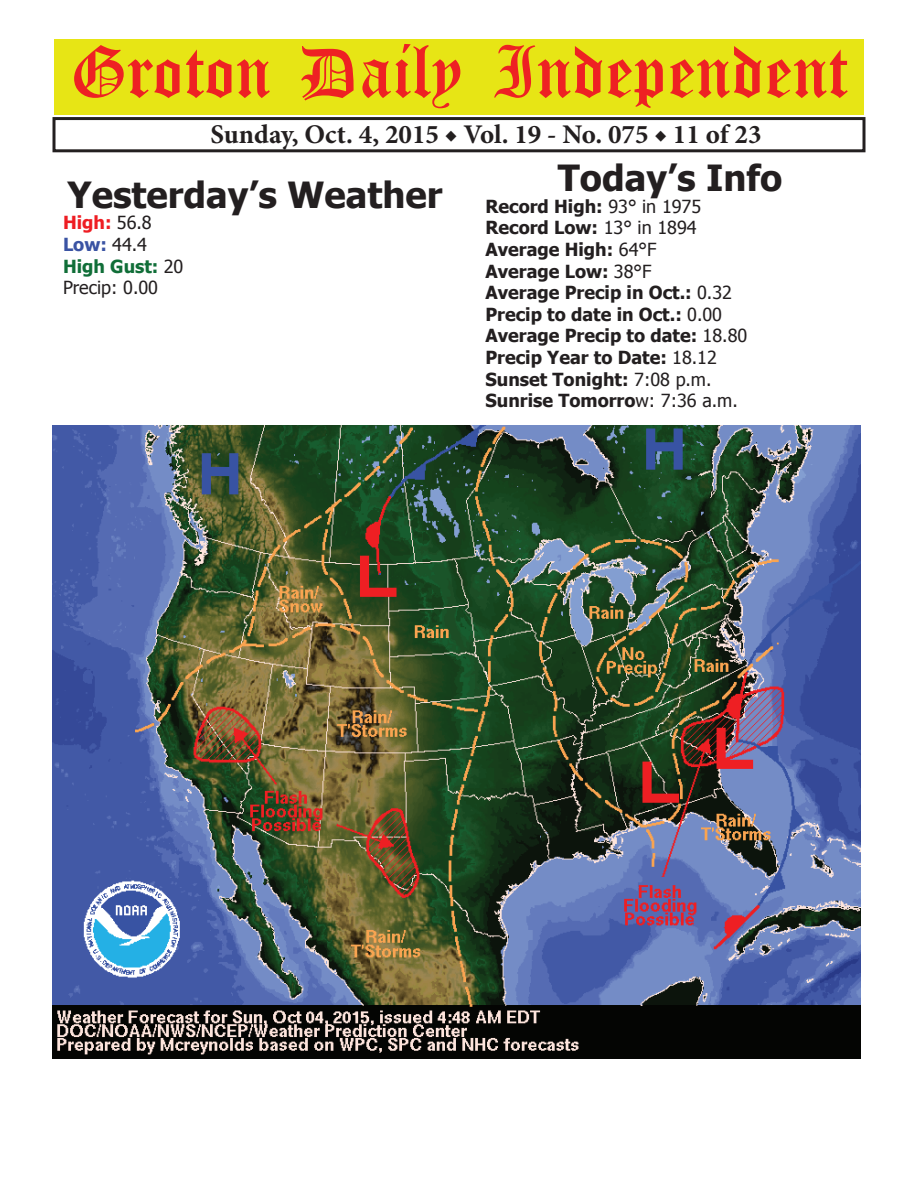
<style>
.page{position:relative;width:918px;height:1188px;background:#fff}
.page>*{position:absolute;margin:0;border:0;box-sizing:border-box;transform-origin:0 0}
.t1{font:54px "Old English Five";color:#ee2123}
.t2{font:700 36px "Tahoma";color:#231f20}
.t3{font:700 27px "Minion Pro";color:#231f20}
.t4{font:700 18px/21.6px "Tahoma";color:#231f20}
.t5{font:18px/21.6px "Tahoma";color:#231f20}
.s1{font-weight:700;color:#ee1d23}
.s2{font-weight:700;color:#3a53a3}
.s3{font-weight:700;color:#106e38}
.s4{font-weight:400}
</style>
<div class="page">
<div style="left:52px;top:117px;width:814px;height:35px;border:3px solid #231f20"></div>
<div style="left:54px;top:40px;width:810px;height:75px;background:#e7e515"></div>
<img style="left:52px;top:426px;width:809px;height:632px">
<h1 class="t1" style="left:70px;top:47px;width:779px">Groton Daily Independent</h1>
<h3 class="t3" style="left:211px;top:116px;width:552px">Sunday, Oct. 4, 2015 ◆ Vol. 19 - No. 075 ◆ 11 of 23</h3>
<h2 class="t2" style="left:68px;top:169px;width:376px">Yesterday’s Weather</h2>
<p class="t5" style="left:63px;top:211px;width:122px"><span class="s1">High:</span> 56.8<br><span class="s2">Low:</span> 44.4<br><span class="s3">High Gust:</span> 20<br>Precip: 0.00</p>
<h2 class="t2" style="left:558px;top:153px;width:226px">Today’s Info</h2>
<p class="t4" style="left:485px;top:194px;width:263px">Record High: <span class="s4">93° in 1975<br></span>Record Low: <span class="s4">13° in 1894<br></span>Average High: <span class="s4">64°F<br></span>Average Low: <span class="s4">38°F<br></span>Average Precip in Oct.: <span class="s4">0.32<br></span>Precip to date in Oct.: <span class="s4">0.00<br></span>Average Precip to date: <span class="s4">18.80<br></span>Precip Year to Date: <span class="s4">18.12<br></span>Sunset Tonight: <span class="s4">7:08 p.m.<br></span>Sunrise Tomorro<span class="s4">w: 7:36 a.m.</span></p>
</div>
